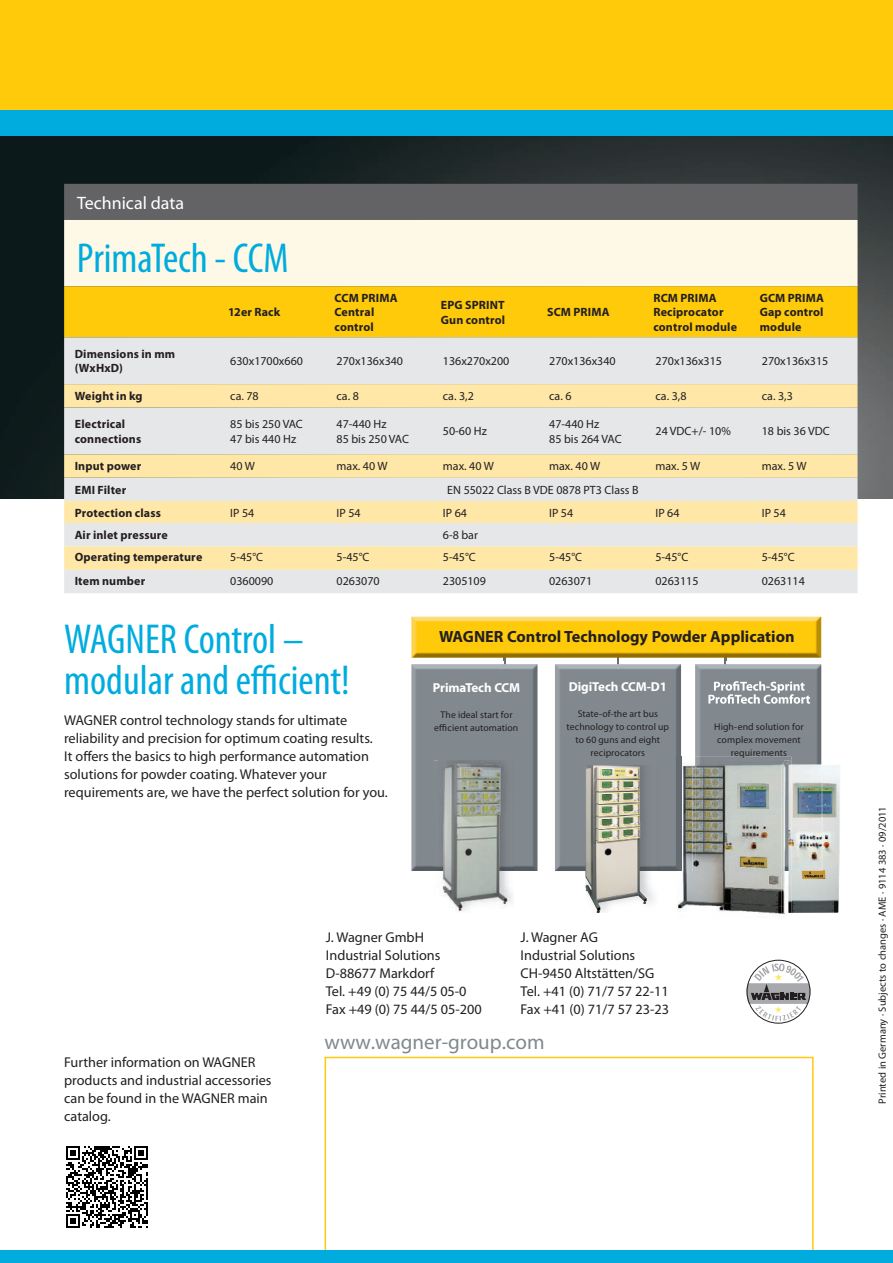
<style>
.page{position:relative;width:893px;height:1263px;background:#fff}
.page>*{position:absolute;margin:0;border:0;box-sizing:border-box;transform-origin:0 0}
.t1{font:condensed 42px/40.5px "Myriad Pro";color:#00acdd}
.t2{font:21px "Myriad Pro";color:#81898e}
.t3{font:18px "Myriad Pro";color:#fff}
.t4{font:700 16.2px "Myriad Pro";color:#231f20}
.t5{font:14.25px/18px "Myriad Pro";color:#231f20}
.t6{font:700 13.05px "Myriad Pro";letter-spacing:-.01em;color:#fff}
.t7{font:12px/14.4px "Myriad Pro";color:#231f20}
.t8{font:700 12px/14.4px "Myriad Pro";letter-spacing:.01em;color:#231f20}
.t9{font:10.5px "Myriad Pro";color:#231f20}
.t10{font:9.75px/13px "Myriad Pro";letter-spacing:.01em;color:#231f20;text-align:center}
</style>
<div class="page">
<img style="left:0;top:136px;width:893px;height:363px">
<svg style="left:325px;top:1057px;width:489px;height:193px"></svg>
<svg style="left:747px;top:963px;width:63px;height:58px"></svg>
<img style="left:555px;top:664px;width:126px;height:207px">
<img style="left:821px;top:664px;width:1px;height:97px">
<img style="left:695px;top:664px;width:126px;height:97px">
<svg style="left:708px;top:681px;width:102px;height:23px"></svg>
<img style="left:411px;top:616px;width:411px;height:45px">
<img style="left:411px;top:617px;width:410px;height:41px">
<svg style="left:617px;top:640px;width:2px;height:29px"></svg>
<svg style="left:724px;top:640px;width:2px;height:27px"></svg>
<img style="left:719px;top:621px;width:8px;height:17px">
<img style="left:411px;top:664px;width:126px;height:207px">
<svg style="left:504px;top:640px;width:1px;height:27px"></svg>
<img style="left:677px;top:757px;width:108px;height:158px">
<img style="left:677px;top:757px;width:4px;height:114px">
<img style="left:693px;top:757px;width:89px;height:117px">
<img style="left:695px;top:757px;width:97px;height:114px">
<svg style="left:740px;top:751px;width:4px;height:7px"></svg>
<img style="left:738px;top:784px;width:31px;height:25px">
<img style="left:792px;top:761px;width:48px;height:152px">
<img style="left:792px;top:764px;width:31px;height:110px">
<img style="left:792px;top:764px;width:29px;height:107px">
<img style="left:782px;top:874px;width:10px;height:39px">
<svg style="left:782px;top:871px;width:10px;height:3px"></svg>
<img style="left:782px;top:760px;width:10px;height:111px">
<img style="left:647px;top:765px;width:11px;height:138px">
<img style="left:585px;top:765px;width:62px;height:148px">
<img style="left:434px;top:760px;width:5px;height:111px">
<img style="left:439px;top:760px;width:74px;height:152px">
<div style="left:0;top:1250px;width:893px;height:13px;background:#00acdd"></div>
<div style="left:0;top:0;width:893px;height:111px;background:#feca0a"></div>
<div style="left:0;top:111px;width:893px;height:25px;background:#00acdd"></div>
<div style="left:64px;top:184px;width:793px;height:36px;background:#636366"></div>
<div style="left:64px;top:220px;width:793px;height:66px;background:#fef9e7"></div>
<div style="left:64px;top:286px;width:793px;height:51px;background:#feca0a"></div>
<div style="left:64px;top:337px;width:793px;height:256px;background:#e6e7e9"></div>
<svg style="left:64px;top:384px;width:793px;height:186px;background:#f1e6c7"></svg>
<img style="left:66px;top:1146px;width:82px;height:82px">
<p class="t3" style="left:77px;top:191px;width:109px">Technical data</p>
<h1 class="t1" style="left:77px;top:238px;width:213px">PrimaTech - CCM</h1>
<p class="t8" style="left:228px;top:305px;width:54px">12er Rack</p>
<p class="t8" style="left:334px;top:290px;width:65px">CCM PRIMA<br>Central control</p>
<p class="t8" style="left:441px;top:297px;width:66px">EPG SPRINT<br>Gun control</p>
<p class="t8" style="left:547px;top:305px;width:64px">SCM PRIMA</p>
<p class="t8" style="left:653px;top:290px;width:85px">RCM PRIMA<br>Reciprocator control module</p>
<p class="t8" style="left:760px;top:290px;width:66px;text-align:justify">GCM PRIMA Gap control module</p>
<p class="t8" style="left:75px;top:346px;width:102px">Dimensions in mm (WxHxD)</p>
<p class="t7" style="left:230px;top:354px;width:74px">630x1700x660</p>
<p class="t7" style="left:337px;top:354px;width:68px">270x136x340</p>
<p class="t7" style="left:443px;top:354px;width:68px">136x270x200</p>
<p class="t7" style="left:549px;top:354px;width:68px">270x136x340</p>
<p class="t7" style="left:655px;top:354px;width:68px">270x136x315</p>
<p class="t7" style="left:762px;top:354px;width:68px">270x136x315</p>
<p class="t8" style="left:75px;top:389px;width:69px">Weight in kg</p>
<p class="t7" style="left:230px;top:389px;width:30px">ca. 78</p>
<p class="t7" style="left:337px;top:389px;width:24px">ca. 8</p>
<p class="t7" style="left:443px;top:389px;width:32px">ca. 3,2</p>
<p class="t7" style="left:549px;top:389px;width:24px">ca. 6</p>
<p class="t7" style="left:655px;top:389px;width:32px">ca. 3,8</p>
<p class="t7" style="left:762px;top:389px;width:32px">ca. 3,3</p>
<p class="t8" style="left:75px;top:417px;width:68px">Electrical connections</p>
<p class="t7" style="left:230px;top:417px;width:74px">85 bis 250 VAC<br>47 bis 440 Hz</p>
<p class="t7" style="left:337px;top:417px;width:74px">47-440 Hz<br>85 bis 250 VAC</p>
<p class="t7" style="left:443px;top:424px;width:45px">50-60 Hz</p>
<p class="t7" style="left:549px;top:417px;width:74px">47-440 Hz<br>85 bis 264 VAC</p>
<p class="t7" style="left:655px;top:424px;width:77px">24 VDC+/- 10%</p>
<p class="t7" style="left:762px;top:424px;width:69px">18 bis 36 VDC</p>
<p class="t8" style="left:75px;top:459px;width:68px">Input power</p>
<p class="t7" style="left:230px;top:459px;width:26px">40 W</p>
<p class="t7" style="left:337px;top:459px;width:52px">max. 40 W</p>
<p class="t7" style="left:443px;top:459px;width:52px">max. 40 W</p>
<p class="t7" style="left:549px;top:459px;width:52px">max. 40 W</p>
<p class="t7" style="left:655px;top:459px;width:46px">max. 5 W</p>
<p class="t7" style="left:762px;top:459px;width:46px">max. 5 W</p>
<p class="t8" style="left:75px;top:482px;width:53px">EMI Filter</p>
<p class="t7" style="left:447px;top:482px;width:193px">EN 55022 Class B VDE 0878 PT3 Class B</p>
<p class="t8" style="left:75px;top:505px;width:88px">Protection class</p>
<p class="t7" style="left:230px;top:505px;width:26px">IP 54</p>
<p class="t7" style="left:337px;top:505px;width:26px">IP 54</p>
<p class="t7" style="left:443px;top:505px;width:26px">IP 64</p>
<p class="t7" style="left:549px;top:505px;width:26px">IP 54</p>
<p class="t7" style="left:655px;top:505px;width:26px">IP 64</p>
<p class="t7" style="left:762px;top:505px;width:26px">IP 54</p>
<p class="t8" style="left:75px;top:528px;width:95px">Air inlet pressure</p>
<p class="t7" style="left:443px;top:528px;width:37px">6-8 bar</p>
<p class="t8" style="left:75px;top:550px;width:129px">Operating temperature</p>
<p class="t7" style="left:230px;top:550px;width:34px">5-45°C</p>
<p class="t7" style="left:337px;top:550px;width:34px">5-45°C</p>
<p class="t7" style="left:443px;top:550px;width:34px">5-45°C</p>
<p class="t7" style="left:549px;top:550px;width:34px">5-45°C</p>
<p class="t7" style="left:655px;top:550px;width:34px">5-45°C</p>
<p class="t7" style="left:762px;top:550px;width:34px">5-45°C</p>
<p class="t8" style="left:75px;top:573px;width:72px">Item number</p>
<p class="t7" style="left:230px;top:573px;width:45px">0360090</p>
<p class="t7" style="left:337px;top:573px;width:45px">0263070</p>
<p class="t7" style="left:443px;top:573px;width:45px">2305109</p>
<p class="t7" style="left:549px;top:573px;width:45px">0263071</p>
<p class="t7" style="left:655px;top:573px;width:45px">0263115</p>
<p class="t7" style="left:762px;top:573px;width:45px">0263114</p>
<h1 class="t1" style="left:64px;top:619px;width:20px">WAGNER</h1>
<h1 class="t1" style="left:64px;top:619px;width:287px;text-indent:120px">Control – modular and efficient!</h1>
<p class="t5" style="left:64px;top:711px;width:325px">WAGNER control technology stands for ultimate reliability and precision for optimum coating results.<br>It offers the basics to high performance automation solutions for powder coating. Whatever your requirements are, we have the perfect solution for you.</p>
<p class="t4" style="left:439px;top:626px;width:357px">WAGNER Control Technology Powder Application</p>
<p class="t6" style="left:569px;top:678px;width:100px">DigiTech CCM-D1</p>
<p class="t10" style="left:567px;top:707px;width:104px">State-of-the art bus technology to control up to 60 guns and eight reciprocators</p>
<p class="t6" style="left:433px;top:679px;width:89px">PrimaTech CCM</p>
<p class="t10" style="left:434px;top:708px;width:85px">The ideal start for e-cient automation</p>
<p class="t10" style="left:714px;top:720px;width:91px">High-end solution for complex movement re uirements</p>
<p class="t10" style="left:739px;top:746px;width:7px">q</p>
<p class="t5" style="left:326px;top:928px;width:157px">J. Wagner GmbH<br>Industrial Solutions<br>D-88677 Markdorf<br>Tel. +49 (0) 75 44/5 05-0<br>Fax +49 (0) 75 44/5 05-200</p>
<p class="t5" style="left:521px;top:928px;width:150px">J. Wagner AG<br>Industrial Solutions<br>CH-9450 Altstätten/SG<br>Tel. +41 (0) 71/7 57 22-11<br>Fax +41 (0) 71/7 57 23-23</p>
<p class="t5" style="left:64px;top:1053px;width:209px">Further information on WAGNER products and industrial accessories can be found in the WAGNER main catalog.</p>
<h2 class="t2" style="left:325px;top:1029px;width:221px">www.wagner-group.com</h2>
<p class="t9" style="left:876px;top:1104px;width:299px;rotate:-90deg">Printed in Germany · Subjects to changes · AME · 9114 383 · 09/2011</p>
</div>
